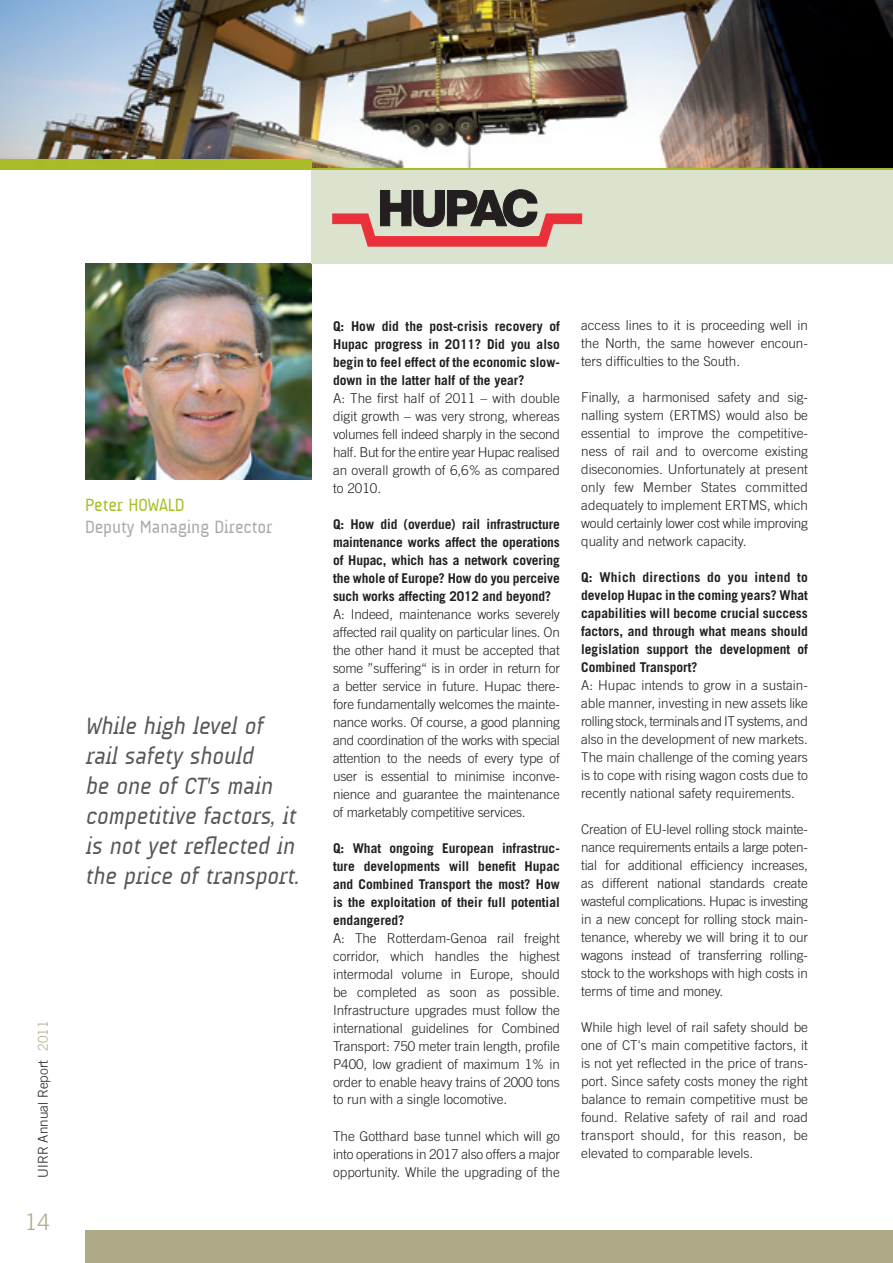
<style>
.page{position:relative;width:893px;height:1263px;background:#fff}
.page>*{position:absolute;margin:0;border:0;box-sizing:border-box;transform-origin:0 0}
.t1{font:italic 24px/30px "A Udimat";color:#57585a}
.t2{font:300 22.5px "Trade Gothic";color:#aeaa88}
.t3{font:18px "A Udimat";color:#a8a9ad}
.t4{font:18px "A Udimat";color:#a9bd27}
.t5{font:300 13.5px/18px "Trade Gothic";color:#231f20;text-align:justify}
.t6{font:700 13.5px/18px "Trade Gothic";color:#231f20;text-align:justify}
.t7{font:300 13.5px "Trade Gothic";color:#aeaa88}
</style>
<div class="page">
<img style="left:0;top:0;width:893px;height:169px">
<hr style="left:0;top:169px;width:893px;height:1px;background:#a9bd27">
<img style="left:85px;top:264px;width:227px;height:216px">
<div style="left:312px;top:170px;width:581px;height:94px;background:#dbe3cf"></div>
<div style="left:85px;top:1231px;width:808px;height:32px;background:#aeaa88"></div>
<svg style="left:332px;top:189px;width:251px;height:58px"></svg>
<div style="left:0;top:159px;width:312px;height:10px;background:#a9bc28"></div>
<h3 class="t4" style="left:85px;top:495px;width:101px">Peter HOWALD</h3>
<h3 class="t3" style="left:85px;top:516px;width:189px">Deputy Managing Director</h3>
<h1 class="t1" style="left:85px;top:711px;width:220px">While high level of rail safety should<br>be one of CT's main competitive factors, it is not yet reflected in the price of transport.</h1>
<p class="t7" style="left:35px;top:1051px;width:32px;rotate:-90deg">2011</p>
<p class="t5" style="left:34px;top:1178px;width:119px;rotate:-90deg">UIRR Annual Report</p>
<h2 class="t2" style="left:25px;top:1209px;width:27px">14</h2>
<p class="t6" style="left:333px;top:317px;width:228px">Q: How did the post-crisis recovery of Hupac progress in 2011? Did you also begin to feel effect of the economic slow&shy;down in the latter half of the year?</p>
<p class="t5" style="left:333px;top:389px;width:228px">A: The first half of 2011 – with double digit growth – was very strong, whereas volumes fell indeed sharply in the second half. But for the entire year Hupac realised an overall growth of 6,6% as compared to 2010.</p>
<p class="t6" style="left:333px;top:514px;width:228px">Q: How did (overdue) rail infrastructure maintenance works affect the operations of Hupac, which has a network covering the whole of Europe? How do you perceive such works affecting 2012 and beyond?</p>
<p class="t5" style="left:333px;top:604px;width:228px">A: Indeed, maintenance works severely affected rail quality on particular lines. On the other hand it must be accepted that some ”suffering“ is in order in return for a better service in future. Hupac there&shy;fore fundamentally welcomes the mainte&shy;nance works. Of course, a good planning and coordination of the works with special attention to the needs of every type of user is essential to minimise inconve&shy;nience and guarantee the maintenance of marketably competitive services.</p>
<p class="t6" style="left:333px;top:838px;width:228px">Q: What ongoing European infrastruc&shy;ture developments will benefit Hupac and Combined Transport the most? How is the exploitation of their full potential endangered?</p>
<p class="t5" style="left:333px;top:928px;width:228px">A: The Rotterdam-Genoa rail freight corridor, which handles the highest inter modal volume in Europe, should be completed as soon as possible.<br>Infra structure upgrades must follow the international guidelines for Combined Transport: 750 meter train length, profile P400, low gradient of maximum 1% in order to enable heavy trains of 2000 tons to run with a single locomotive.</p>
<p class="t5" style="left:333px;top:1126px;width:228px">The Gotthard base tunnel which will go into operations in 2017 also offers a major opportunity. While the upgrading of the</p>
<p class="t5" style="left:581px;top:316px;width:228px">access lines to it is proceeding well in the North, the same however encoun&shy;ters difficulties to the South.</p>
<p class="t5" style="left:581px;top:388px;width:228px">Finally, a harmonised safety and sig&shy;nalling system (ERTMS) would also be essential to improve the competitive&shy;ness of rail and to overcome existing diseco nomies. Unfortunately at present only few Member States committed adequately to implement ERTMS, which would certainly lower cost while improving quality and network capacity.</p>
<p class="t6" style="left:581px;top:568px;width:228px">Q: Which directions do you intend to deve lop Hupac in the coming years? What capabilities will become crucial success factors, and through what means should legislation support the development of Combined Transport?</p>
<p class="t5" style="left:581px;top:676px;width:228px">A: Hupac intends to grow in a sustain&shy;able manner, investing in new assets like rolling stock, terminals and IT systems, and also in the development of new markets.<br>The main challenge of the coming years is to cope with rising wagon costs due to recently national safety requirements.</p>
<p class="t5" style="left:581px;top:820px;width:228px">Creation of EU-level rolling stock mainte&shy;nance requirements entails a large poten&shy;tial for additional efficiency increases, as different national standards create wasteful complications. Hupac is investing in a new concept for rolling stock main&shy;tenance, whereby we will bring it to our wagons instead of transferring rolling&shy;stock to the workshops with high costs in terms of time and money.</p>
<p class="t5" style="left:581px;top:1018px;width:228px">While high level of rail safety should be one of CT's main competitive factors, it is not yet reflected in the price of trans&shy;port. Since safety costs money the right balance to remain competitive must be found. Relative safety of rail and road transport should, for this reason, be elevated to comparable levels.</p>
</div>
